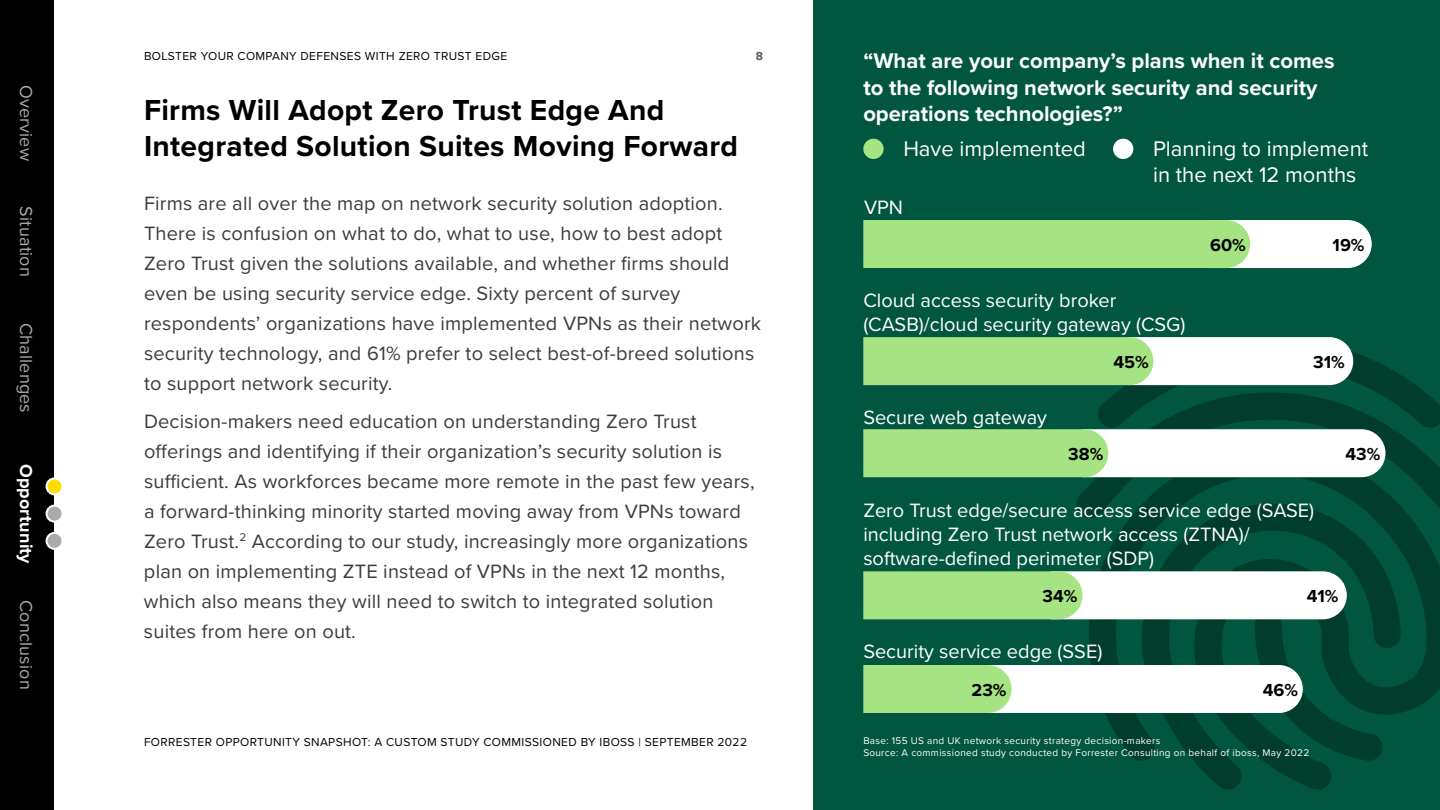
<style>
.page{position:relative;width:1440px;height:810px;background:#fff}
.page>*{position:absolute;margin:0;border:0;box-sizing:border-box;transform-origin:0 0}
.t1{font:700 30px/36px "Proxima Nova";letter-spacing:.01em;color:#000}
.t2{font:700 22px/26.4px "Proxima Nova";color:#fff}
.t3{font:22px/26.4px "Proxima Nova";color:#fff}
.t4{font:20px/30px "Proxima Nova";letter-spacing:.01em;color:#3c3c3c}
.t5{font:20px/24px "Proxima Nova";color:#fff}
.t6{font:18px "Proxima Nova";letter-spacing:.01em;color:#aaa}
.t7{font:700 18px "Proxima Nova";color:#000}
.t8{font:700 18px "Proxima Nova";letter-spacing:.01em;color:#fff}
.t9{font:12px "Proxima Nova";letter-spacing:.03em;color:#000}
.t10{font:700 12px "Proxima Nova";color:#5a5a5a}
.t11{font:10px/12px "Proxima Nova";letter-spacing:.03em;color:#fff}
</style>
<div class="page">
<div style="left:814px;top:0;width:626px;height:810px;background:#00563f"></div>
<svg style="left:1100px;top:520px;width:340px;height:270px"></svg>
<svg style="left:1075px;top:477px;width:365px;height:43px"></svg>
<svg style="left:863px;top:220px;width:509px;height:48px;background:#b9e89f"></svg>
<div style="left:863px;top:139px;width:21px;height:20px;background:#a6e483;border-radius:50%"></div>
<div style="left:1113px;top:139px;width:20px;height:20px;background:#fff;border-radius:50%"></div>
<svg style="left:863px;top:571px;width:520px;height:190px"></svg>
<svg style="left:863px;top:337px;width:577px;height:140px"></svg>
<div style="left:0;top:0;width:54px;height:810px;background:#000"></div>
<div style="left:47px;top:506px;width:16px;height:16px;background:#aaa;border-radius:50%"></div>
<div style="left:46px;top:505px;width:18px;height:18px;border:2px solid #fff;border-radius:50%"></div>
<div style="left:47px;top:478px;width:16px;height:16px;background:#ffde00;border-radius:50%"></div>
<div style="left:46px;top:477px;width:18px;height:18px;border:2px solid #fff;border-radius:50%"></div>
<div style="left:47px;top:533px;width:16px;height:16px;background:#aaa;border-radius:50%"></div>
<div style="left:46px;top:532px;width:18px;height:18px;border:2px solid #fff;border-radius:50%"></div>
<p class="t6" style="left:40px;top:85px;width:78px;rotate:90deg">Overview</p>
<p class="t6" style="left:40px;top:206px;width:72px;rotate:90deg">Situation</p>
<p class="t6" style="left:40px;top:323px;width:92px;rotate:90deg">Challenges</p>
<p class="t8" style="left:40px;top:464px;width:102px;rotate:90deg">Opportunity</p>
<p class="t6" style="left:40px;top:600px;width:91px;rotate:90deg">Conclusion</p>
<p class="t9" style="left:144px;top:47px;width:365px">BOLSTER YOUR COMPANY DEFENSES WITH ZERO TRUST EDGE</p>
<p class="t10" style="left:756px;top:47px;width:9px">8</p>
<p class="t2" style="left:863px;top:47px;width:473px">“What are your company’s plans when it comes to the following network security and security operations technologies?”</p>
<h1 class="t1" style="left:144px;top:91px;width:596px">Firms Will Adopt Zero Trust Edge And<br>Integrated Solution Suites Moving Forward</h1>
<p class="t4" style="left:144px;top:187px;width:619px">Firms are all over the map on network security solution adoption.<br>There is confusion on what to do, what to use, how to best adopt Zero Trust given the solutions available, and whether firms should even be using security service edge. Sixty percent of survey respondents’ organizations have implemented VPNs as their network security technology, and 61% prefer to select best-of-breed solutions to support network security.</p>
<p class="t4" style="left:144px;top:405px;width:612px">Decision-makers need education on understanding Zero Trust offerings and identifying if their organization’s security solution is sufficient. As workforces became more remote in the past few years, a forward-thinking minority started moving away from VPNs toward Zero Trust.<sup>2</sup> According to our study, increasingly more organizations plan on implementing ZTE instead of VPNs in the next 12 months, which also means they will need to switch to integrated solution suites from here on out.</p>
<p class="t3" style="left:903px;top:135px;width:184px">Have implemented</p>
<p class="t3" style="left:1153px;top:135px;width:217px">Planning to implement in the next 12 months</p>
<p class="t5" style="left:864px;top:194px;width:41px">VPN</p>
<p class="t7" style="left:1210px;top:232px;width:37px">60%</p>
<p class="t7" style="left:1333px;top:232px;width:33px">19%</p>
<p class="t5" style="left:863px;top:288px;width:324px">Cloud access security broker (CASB)/cloud security gateway (CSG)</p>
<p class="t7" style="left:1113px;top:349px;width:37px">45%</p>
<p class="t7" style="left:1313px;top:349px;width:33px">31%</p>
<p class="t5" style="left:863px;top:405px;width:185px">Secure web gateway</p>
<p class="t7" style="left:1346px;top:441px;width:36px">43%</p>
<p class="t7" style="left:1068px;top:441px;width:37px">38%</p>
<p class="t5" style="left:863px;top:498px;width:452px">Zero Trust edge/secure access service edge (SASE) including Zero Trust network access (ZTNA)/ software-defined perimeter (SDP)</p>
<p class="t7" style="left:1043px;top:583px;width:36px">34%</p>
<p class="t7" style="left:1307px;top:583px;width:33px">41%</p>
<p class="t9" style="left:144px;top:733px;width:605px">FORRESTER OPPORTUNITY SNAPSHOT: A CUSTOM STUDY COMMISSIONED BY IBOSS | SEPTEMBER 2022</p>
<p class="t5" style="left:863px;top:639px;width:241px">Security service edge (SSE)</p>
<p class="t7" style="left:972px;top:677px;width:36px">23%</p>
<p class="t7" style="left:1263px;top:677px;width:37px">46%</p>
<p class="t11" style="left:863px;top:734px;width:447px">Base: 155 US and UK network security strategy decision-makers<br>Source: A commissioned study conducted by Forrester Consulting on behalf of iboss, May 2022</p>
</div>
